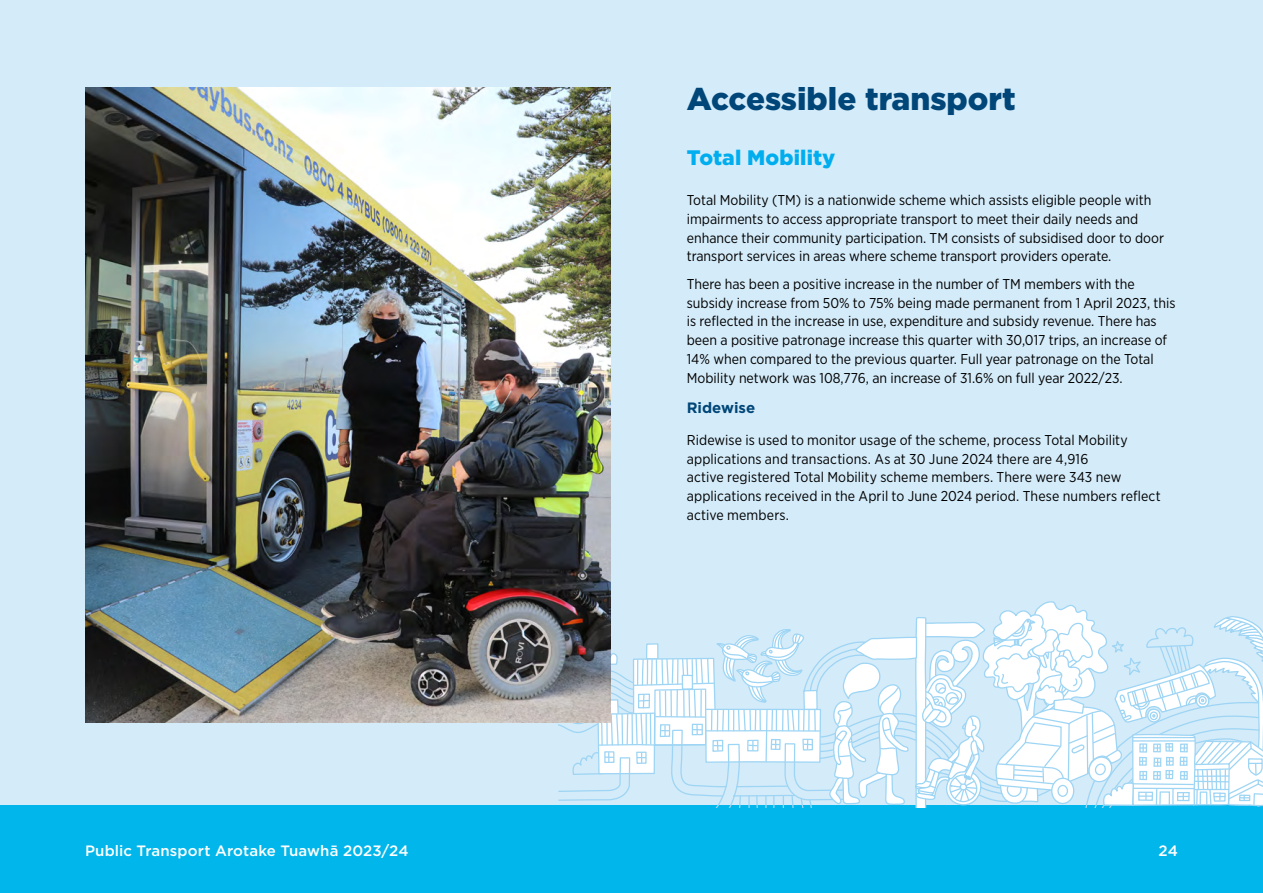
<style>
.page{position:relative;width:1263px;height:893px;background:#fff}
.page>*{position:absolute;margin:0;border:0;box-sizing:border-box;transform-origin:0 0}
.t1{font:900 31.5px "Gotham";color:#004678}
.t2{font:900 21px "Gotham";letter-spacing:.005em;color:#00aeef}
.t3{font:500 15px "Gotham";letter-spacing:.01em;color:#fff}
.t4{font:700 15px "Gotham";color:#004678}
.t5{font:14.25px/18.8px "Gotham Narrow";color:#000}
</style>
<div class="page">
<div style="left:0;top:0;width:1263px;height:808px;background:#d4ebf9"></div>
<div style="left:0;top:806px;width:1263px;height:87px;background:#00b6eb"></div>
<svg style="left:559px;top:599px;width:704px;height:209px"></svg>
<img style="left:85px;top:87px;width:525px;height:636px">
<h1 class="t1" style="left:687px;top:77px;width:330px">Accessible transport</h1>
<h2 class="t2" style="left:687px;top:143px;width:150px">Total Mobility</h2>
<p class="t5" style="left:687px;top:191px;width:479px">Total Mobility (TM) is a nationwide scheme which assists eligible people with impairments to access appropriate transport to meet their daily needs and enhance their community participation. TM consists of subsidised door to door transport services in areas where scheme transport providers operate.</p>
<p class="t5" style="left:687px;top:274px;width:490px">There has been a positive increase in the number of TM members with the subsidy increase from 50% to 75% being made permanent from 1 April 2023, this is reflected in the increase in use, expenditure and subsidy revenue. There has been a positive patronage increase this quarter with 30,017 trips, an increase of 14% when compared to the previous quarter. Full year patronage on the Total Mobility network was 108,776, an increase of 31.6% on full year 2022/23.</p>
<p class="t4" style="left:687px;top:398px;width:70px">Ridewise</p>
<p class="t5" style="left:687px;top:430px;width:475px">Ridewise is used to monitor usage of the scheme, process Total Mobility applications and transactions. As at 30 June 2024 there are 4,916<br>active registered Total Mobility scheme members. There were 343 new applications received in the April to June 2024 period. These numbers reflect active members.</p>
<p class="t3" style="left:85px;top:841px;width:325px">Public Transport Arotake Tuawhā 2023/24</p>
<p class="t3" style="left:1158px;top:841px;width:21px">24</p>
</div>
